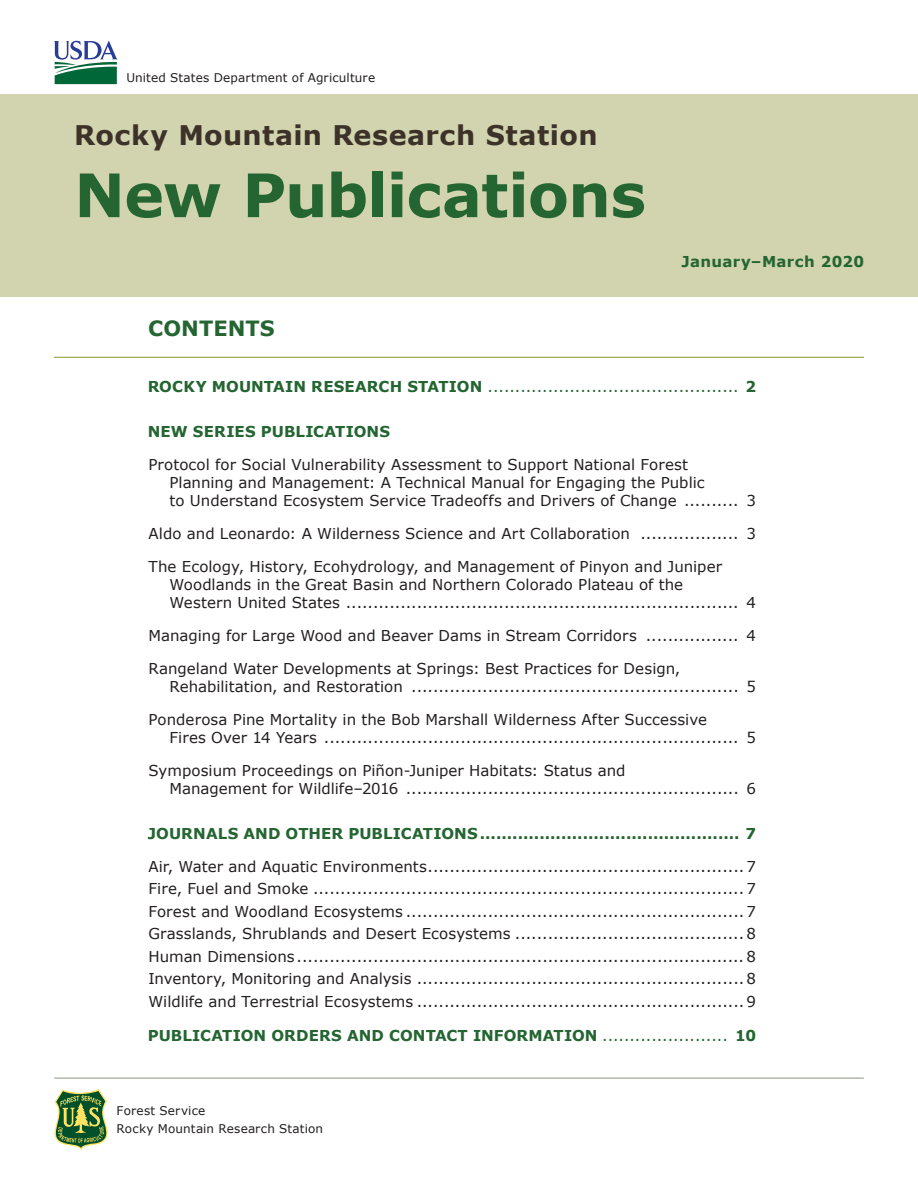
<style>
.page{position:relative;width:918px;height:1188px;background:#fff}
.page>*{position:absolute;margin:0;border:0;box-sizing:border-box;transform-origin:0 0}
.t1{font:700 60px "Verdana";letter-spacing:-.015em;color:#246532}
.t2{font:700 27px "Verdana";letter-spacing:.015em;color:#3c3229}
.t3{font:700 21px "Verdana";color:#246532}
.TOC_NEW{font:15px/18px "Verdana";letter-spacing:.005em;color:#231f20}
.TOC_JAS{font:15px "Verdana";letter-spacing:.005em;color:#231f20}
.TOC_Subject_NEW{font:700 15px "Verdana";letter-spacing:.005em;color:#246532}
.TOC_Subject_NEW-2{font:15px "Verdana";color:#246532}
.Date{font:700 15px "Verdana";letter-spacing:.02em;color:#246532}
.t4{font:12px/17.4px "Verdana";letter-spacing:.015em;color:#231f20}
.s1{font-weight:700}
.s2{font-weight:400}
</style>
<div class="page">
<svg style="left:54px;top:1089px;width:54px;height:62px"></svg>
<hr style="left:55px;top:1078px;width:808px;height:1px;background:#92a589">
<svg style="left:54px;top:41px;width:64px;height:43px"></svg>
<div style="left:0;top:94px;width:918px;height:203px;background:#d1d4ae"></div>
<hr style="left:54px;top:357px;width:810px;height:1px;background:#93a445">
<p class="t4" style="left:126px;top:69px;width:250px">United States Department of Agriculture</p>
<h2 class="t2" style="left:74px;top:118px;width:525px">Rocky Mountain Research Station</h2>
<h1 class="t1" style="left:74px;top:156px;width:573px">New Publications</h1>
<p class="t3" style="left:148px;top:314px;width:128px">CONTENTS</p>
<p class="Date" style="left:682px;top:252px;width:184px">January–March 2020</p>
<p class="TOC_Subject_NEW-2" style="left:148px;top:377px;width:610px"><span class="s1">ROCKY MOUNTAIN RESEARCH STATION</span> .............................................. <span class="s1">2</span></p>
<p class="TOC_Subject_NEW" style="left:148px;top:421px;width:244px">NEW SERIES PUBLICATIONS</p>
<p class="TOC_NEW" style="left:170px;top:455px;width:588px;text-indent:-21px">Protocol for Social Vulnerability Assessment to Support National Forest<br>Planning and Management: A Technical Manual for Engaging the Public<br>to Understand Ecosystem Service Tradeoffs and Drivers of Change .......... 3</p>
<p class="TOC_NEW" style="left:148px;top:524px;width:609px">Aldo and Leonardo: A Wilderness Science and Art Collaboration .................. 3</p>
<p class="TOC_NEW" style="left:170px;top:557px;width:588px;text-indent:-21px">The Ecology, History, Ecohydrology, and Management of Pinyon and Juniper<br>Woodlands in the Great Basin and Northern Colorado Plateau of the<br>Western United States ........................................................................ 4</p>
<p class="TOC_NEW" style="left:148px;top:626px;width:609px">Managing for Large Wood and Beaver Dams in Stream Corridors ................. 4</p>
<p class="TOC_NEW" style="left:170px;top:659px;width:588px;text-indent:-21px">Rangeland Water Developments at Springs: Best Practices for Design,<br>Rehabilitation, and Restoration ............................................................ 5</p>
<p class="TOC_NEW" style="left:170px;top:710px;width:588px;text-indent:-21px">Ponderosa Pine Mortality in the Bob Marshall Wilderness After Successive<br>Fires Over 14 Years ............................................................................ 5</p>
<p class="TOC_NEW" style="left:170px;top:761px;width:588px;text-indent:-21px">Symposium Proceedings on Piñon-Juniper Habitats: Status and<br>Management for Wildlife–2016 ............................................................. 6</p>
<p class="TOC_Subject_NEW" style="left:148px;top:823px;width:610px">JOURNALS AND OTHER PUBLICATIONS................................................ 7</p>
<p class="TOC_JAS" style="left:148px;top:857px;width:609px">Air, Water and Aquatic Environments..........................................................7</p>
<p class="TOC_JAS" style="left:148px;top:879px;width:609px">Fire, Fuel and Smoke ...............................................................................7</p>
<p class="TOC_JAS" style="left:148px;top:902px;width:609px">Forest and Woodland Ecosystems ..............................................................7</p>
<p class="TOC_JAS" style="left:148px;top:924px;width:609px">Grasslands, Shrublands and Desert Ecosystems ..........................................8</p>
<p class="TOC_JAS" style="left:148px;top:947px;width:609px">Human Dimensions.................................................................................. 8</p>
<p class="TOC_JAS" style="left:148px;top:969px;width:609px">Inventory, Monitoring and Analysis ............................................................8</p>
<p class="TOC_JAS" style="left:148px;top:992px;width:609px">Wildlife and Terrestrial Ecosystems ............................................................9</p>
<p class="TOC_Subject_NEW" style="left:148px;top:1026px;width:610px">PUBLICATION ORDERS AND CONTACT INFORMATION <span class="s2">.......................</span> 10</p>
<p class="t4" style="left:117px;top:1102px;width:208px">Forest Service<br>Rocky Mountain Research Station</p>
</div>
